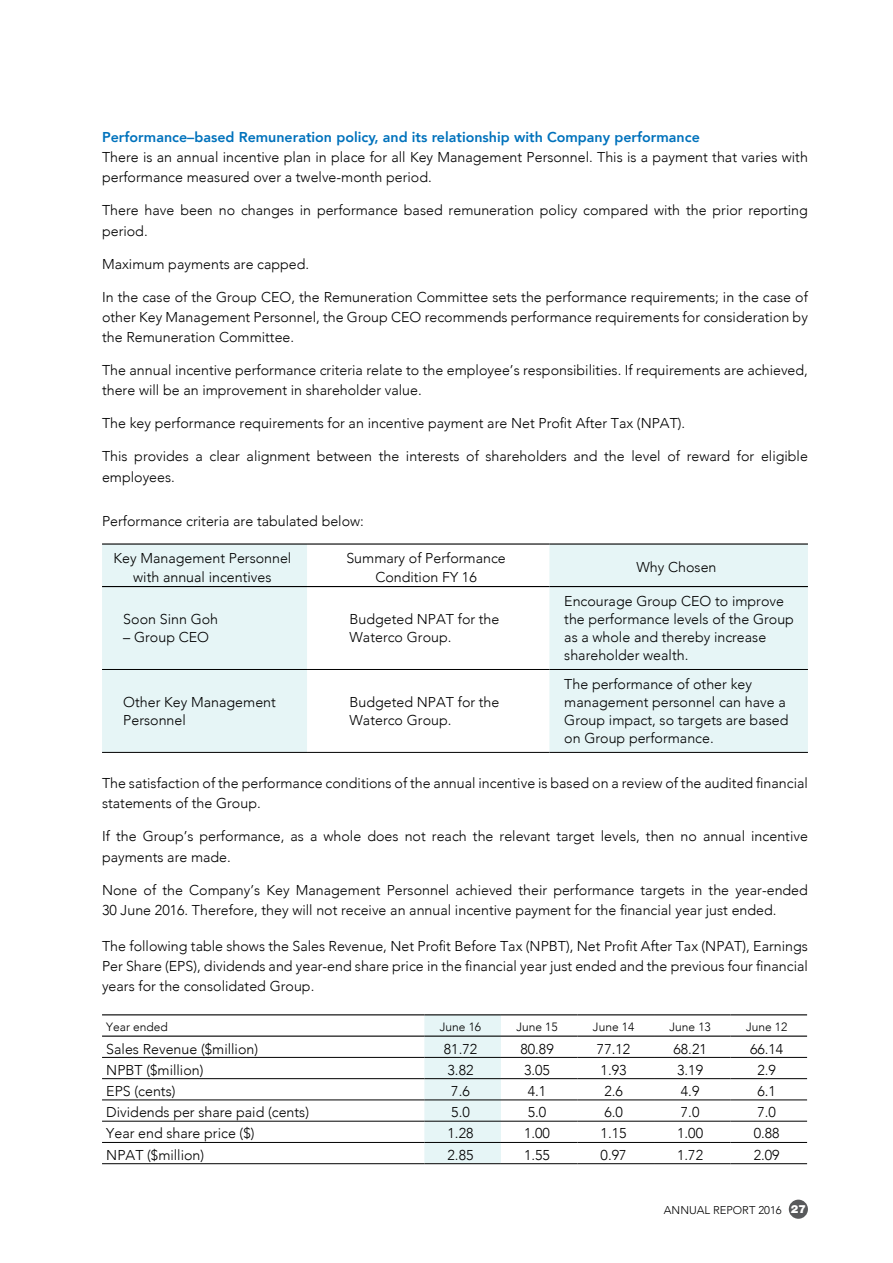
<style>
.page{position:relative;width:893px;height:1263px;background:#fff}
.page>*{position:absolute;margin:0;border:0;box-sizing:border-box;transform-origin:0 0}
.t1{font:300 14.25px/20.2px "Avenir";color:#000}
.t2{font:800 14.25px "Avenir";color:#0072bc}
.t3{font:300 12px "Avenir";color:#000}
.t4{font:300 11.25px "Avenir";color:#000}
.s1{font-family:"Helvetica Neue";font-weight:900;color:#fff}
</style>
<div class="page">
<div style="left:789px;top:1199px;width:19px;height:20px;background:#58595b;border-radius:50%"></div>
<svg style="left:102px;top:545px;width:706px;height:207px;fill:#e6f5f6"></svg>
<hr style="left:102px;top:543px;width:205px;height:2px;background:#000">
<hr style="left:307px;top:543px;width:242px;height:2px;background:#000">
<hr style="left:549px;top:543px;width:259px;height:2px;background:#000">
<hr style="left:102px;top:586px;width:205px;height:1px;background:#000">
<hr style="left:307px;top:586px;width:242px;height:1px;background:#000">
<hr style="left:549px;top:586px;width:259px;height:1px;background:#000">
<hr style="left:102px;top:669px;width:205px;height:1px;background:#000">
<hr style="left:307px;top:669px;width:242px;height:1px;background:#000">
<hr style="left:549px;top:669px;width:259px;height:1px;background:#000">
<hr style="left:102px;top:752px;width:205px;height:1px;background:#000">
<hr style="left:307px;top:752px;width:242px;height:1px;background:#000">
<hr style="left:549px;top:752px;width:259px;height:1px;background:#000">
<div style="left:424px;top:1015px;width:77px;height:148px;background:#e6f5f6"></div>
<hr style="left:102px;top:1014px;width:322px;height:1px;background:#000">
<hr style="left:424px;top:1014px;width:77px;height:1px;background:#000">
<hr style="left:501px;top:1014px;width:76px;height:1px;background:#000">
<hr style="left:577px;top:1014px;width:77px;height:1px;background:#000">
<hr style="left:654px;top:1014px;width:76px;height:1px;background:#000">
<hr style="left:730px;top:1014px;width:77px;height:1px;background:#000">
<hr style="left:102px;top:1035px;width:322px;height:2px;background:#000">
<hr style="left:424px;top:1035px;width:77px;height:2px;background:#000">
<hr style="left:501px;top:1035px;width:76px;height:2px;background:#000">
<hr style="left:577px;top:1035px;width:77px;height:2px;background:#000">
<hr style="left:654px;top:1035px;width:76px;height:2px;background:#000">
<hr style="left:730px;top:1035px;width:77px;height:2px;background:#000">
<hr style="left:102px;top:1057px;width:322px;height:1px;background:#000">
<hr style="left:424px;top:1057px;width:77px;height:1px;background:#000">
<hr style="left:501px;top:1057px;width:76px;height:1px;background:#000">
<hr style="left:577px;top:1057px;width:77px;height:1px;background:#000">
<hr style="left:654px;top:1057px;width:76px;height:1px;background:#000">
<hr style="left:730px;top:1057px;width:77px;height:1px;background:#000">
<hr style="left:102px;top:1078px;width:322px;height:1px;background:#000">
<hr style="left:424px;top:1078px;width:77px;height:1px;background:#000">
<hr style="left:501px;top:1078px;width:76px;height:1px;background:#000">
<hr style="left:577px;top:1078px;width:77px;height:1px;background:#000">
<hr style="left:654px;top:1078px;width:76px;height:1px;background:#000">
<hr style="left:730px;top:1078px;width:77px;height:1px;background:#000">
<hr style="left:102px;top:1100px;width:322px;height:1px;background:#000">
<hr style="left:424px;top:1100px;width:77px;height:1px;background:#000">
<hr style="left:501px;top:1100px;width:76px;height:1px;background:#000">
<hr style="left:577px;top:1100px;width:77px;height:1px;background:#000">
<hr style="left:654px;top:1100px;width:76px;height:1px;background:#000">
<hr style="left:730px;top:1100px;width:77px;height:1px;background:#000">
<hr style="left:102px;top:1121px;width:322px;height:1px;background:#000">
<hr style="left:424px;top:1121px;width:77px;height:1px;background:#000">
<hr style="left:501px;top:1121px;width:76px;height:1px;background:#000">
<hr style="left:577px;top:1121px;width:77px;height:1px;background:#000">
<hr style="left:654px;top:1121px;width:76px;height:1px;background:#000">
<hr style="left:730px;top:1121px;width:77px;height:1px;background:#000">
<hr style="left:102px;top:1142px;width:322px;height:1px;background:#000">
<hr style="left:424px;top:1142px;width:77px;height:1px;background:#000">
<hr style="left:501px;top:1142px;width:76px;height:1px;background:#000">
<hr style="left:577px;top:1142px;width:77px;height:1px;background:#000">
<hr style="left:654px;top:1142px;width:76px;height:1px;background:#000">
<hr style="left:730px;top:1142px;width:77px;height:1px;background:#000">
<hr style="left:102px;top:1163px;width:322px;height:1px;background:#000">
<hr style="left:424px;top:1163px;width:77px;height:1px;background:#000">
<hr style="left:501px;top:1163px;width:76px;height:1px;background:#000">
<hr style="left:577px;top:1163px;width:77px;height:1px;background:#000">
<hr style="left:654px;top:1163px;width:76px;height:1px;background:#000">
<hr style="left:730px;top:1163px;width:77px;height:1px;background:#000">
<p class="t2" style="left:102px;top:124px;width:599px">Performance–based Remuneration policy, and its relationship with Company performance</p>
<p class="t1" style="left:102px;top:147px;width:707px">There is an annual incentive plan in place for all Key Management Personnel. This is a payment that varies with performance measured over a twelve-month period.</p>
<p class="t1" style="left:102px;top:200px;width:707px">There have been no changes in performance based remuneration policy compared with the prior reporting period.</p>
<p class="t1" style="left:102px;top:254px;width:209px">Maximum payments are capped.</p>
<p class="t1" style="left:102px;top:287px;width:707px;text-align:justify">In the case of the Group CEO, the Remuneration Committee sets the performance requirements; in the case of other Key Management Personnel, the Group CEO recommends performance requirements for consideration by the Remuneration Committee.</p>
<p class="t1" style="left:102px;top:360px;width:707px">The annual incentive performance criteria relate to the employee’s responsibilities. If requirements are achieved, there will be an improvement in shareholder value.</p>
<p class="t1" style="left:102px;top:413px;width:585px">The key performance requirements for an incentive payment are Net Profit After Tax (NPAT).</p>
<p class="t1" style="left:102px;top:446px;width:707px">This provides a clear alignment between the interests of shareholders and the level of reward for eligible employees.</p>
<p class="t1" style="left:102px;top:511px;width:263px">Performance criteria are tabulated below:</p>
<p class="t1" style="left:113px;top:549px;width:179px;line-height:18.8px;text-align:center">Key Management Personnel with annual incentives</p>
<p class="t1" style="left:346px;top:549px;width:161px;line-height:18.8px;text-align:center">Summary of Performance<br>Condition FY 16</p>
<p class="t1" style="left:636px;top:557px;width:82px">Why Chosen</p>
<p class="t1" style="left:123px;top:609px;width:96px">Soon Sinn Goh</p>
<p class="t1" style="left:123px;top:627px;width:87px">– Group CEO</p>
<p class="t1" style="left:564px;top:592px;width:231px;line-height:18px">Encourage Group CEO to improve the performance levels of the Group as a whole and thereby increase shareholder wealth.</p>
<p class="t1" style="left:350px;top:610px;width:151px;line-height:18px">Budgeted NPAT for the<br>Waterco Group.</p>
<p class="t1" style="left:123px;top:693px;width:154px;line-height:18px">Other Key Management<br>Personnel</p>
<p class="t1" style="left:350px;top:693px;width:151px;line-height:18px">Budgeted NPAT for the<br>Waterco Group.</p>
<p class="t1" style="left:564px;top:675px;width:226px;line-height:18px">The performance of other key management personnel can have a<br>Group impact, so targets are based on Group performance.</p>
<p class="t1" style="left:102px;top:773px;width:707px">The satisfaction of the performance conditions of the annual incentive is based on a review of the audited financial statements of the Group.</p>
<p class="t1" style="left:102px;top:826px;width:707px">If the Group’s performance, as a whole does not reach the relevant target levels, then no annual incentive payments are made.</p>
<p class="t1" style="left:102px;top:880px;width:707px">None of the Company’s Key Management Personnel achieved their performance targets in the year-ended<br>30 June 2016. Therefore, they will not receive an annual incentive payment for the financial year just ended.</p>
<p class="t1" style="left:102px;top:936px;width:707px;text-align:justify">The following table shows the Sales Revenue, Net Profit Before Tax (NPBT), Net Profit After Tax (NPAT), Earnings Per Share (EPS), dividends and year-end share price in the financial year just ended and the previous four financial years for the consolidated Group.</p>
<p class="t3" style="left:106px;top:1020px;width:63px">Year ended</p>
<p class="t3" style="left:440px;top:1020px;width:43px">June 16</p>
<p class="t3" style="left:516px;top:1020px;width:43px">June 15</p>
<p class="t3" style="left:593px;top:1020px;width:43px">June 14</p>
<p class="t3" style="left:669px;top:1020px;width:43px">June 13</p>
<p class="t3" style="left:746px;top:1020px;width:43px">June 12</p>
<p class="t1" style="left:106px;top:1038px;width:153px">Sales Revenue ($million)</p>
<p class="t1" style="left:444px;top:1038px;width:35px">81.72</p>
<p class="t1" style="left:520px;top:1038px;width:35px">80.89</p>
<p class="t1" style="left:597px;top:1038px;width:35px">77.12</p>
<p class="t1" style="left:673px;top:1038px;width:35px">68.21</p>
<p class="t1" style="left:750px;top:1038px;width:35px">66.14</p>
<p class="t1" style="left:106px;top:1059px;width:99px">NPBT ($million)</p>
<p class="t1" style="left:448px;top:1059px;width:27px">3.82</p>
<p class="t1" style="left:524px;top:1059px;width:27px">3.05</p>
<p class="t1" style="left:601px;top:1059px;width:27px">1.93</p>
<p class="t1" style="left:677px;top:1059px;width:27px">3.19</p>
<p class="t1" style="left:757px;top:1059px;width:20px">2.9</p>
<p class="t1" style="left:106px;top:1081px;width:71px">EPS (cents)</p>
<p class="t1" style="left:451px;top:1081px;width:20px">7.6</p>
<p class="t1" style="left:528px;top:1081px;width:20px">4.1</p>
<p class="t1" style="left:604px;top:1081px;width:20px">2.6</p>
<p class="t1" style="left:681px;top:1081px;width:20px">4.9</p>
<p class="t1" style="left:757px;top:1081px;width:20px">6.1</p>
<p class="t1" style="left:106px;top:1102px;width:204px">Dividends per share paid (cents)</p>
<p class="t1" style="left:451px;top:1102px;width:20px">5.0</p>
<p class="t1" style="left:528px;top:1102px;width:20px">5.0</p>
<p class="t1" style="left:604px;top:1102px;width:20px">6.0</p>
<p class="t1" style="left:681px;top:1102px;width:20px">7.0</p>
<p class="t1" style="left:757px;top:1102px;width:20px">7.0</p>
<p class="t1" style="left:106px;top:1123px;width:150px">Year end share price ($)</p>
<p class="t1" style="left:448px;top:1123px;width:27px">1.28</p>
<p class="t1" style="left:524px;top:1123px;width:27px">1.00</p>
<p class="t1" style="left:601px;top:1123px;width:27px">1.15</p>
<p class="t1" style="left:677px;top:1123px;width:27px">1.00</p>
<p class="t1" style="left:754px;top:1123px;width:27px">0.88</p>
<p class="t1" style="left:106px;top:1145px;width:99px">NPAT ($million)</p>
<p class="t1" style="left:448px;top:1145px;width:27px">2.85</p>
<p class="t1" style="left:524px;top:1145px;width:27px">1.55</p>
<p class="t1" style="left:601px;top:1145px;width:27px">0.97</p>
<p class="t1" style="left:677px;top:1145px;width:27px">1.72</p>
<p class="t1" style="left:754px;top:1145px;width:27px">2.09</p>
<p class="t4" style="left:664px;top:1203px;width:143px">ANNUAL REPORT 2016 <span class="s1">27</span></p>
</div>
